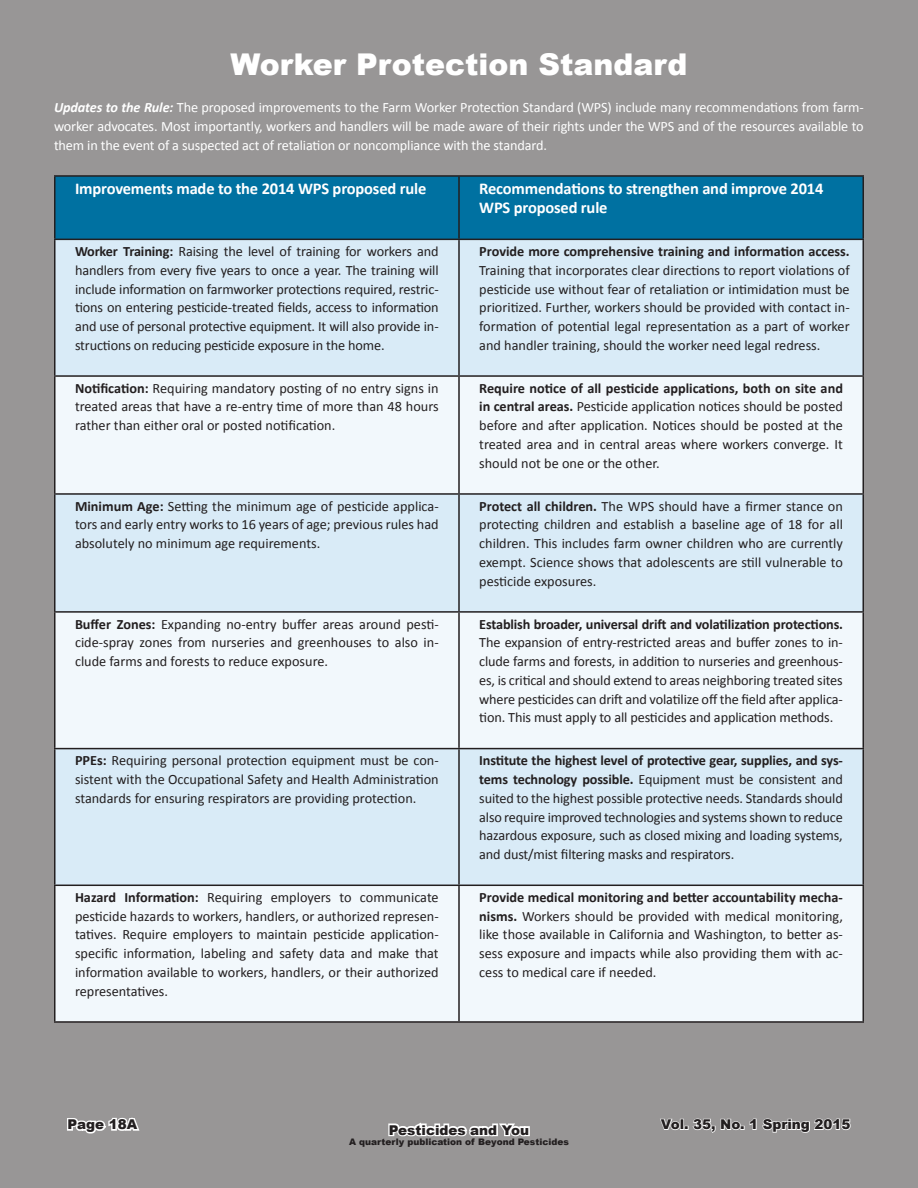
<style>
.page{position:relative;width:918px;height:1188px;background:#989696}
.page>*{position:absolute;margin:0;border:0;box-sizing:border-box;transform-origin:0 0}
.t1{font:900 30px "Arial";color:#fff}
.t2{font:700 16.5px "Calibri";letter-spacing:-.01em;color:#fff}
.t3{font:14.25px/18.8px "Calibri";color:#231f20;text-align:justify}
.t4{font:14.25px/18.8px "Calibri";letter-spacing:-.01em;color:#fff;text-align:justify}
.t5{font:900 13.5px "Arial";color:#231f20}
.t6{font:900 9px "Arial";color:#231f20}
.s1{font-weight:700;font-style:italic}
.s2{font-weight:700}
</style>
<div class="page">
<div style="left:56px;top:177px;width:806px;height:62px;background:#0071a1"></div>
<div style="left:56px;top:240px;width:806px;height:135px;background:#d9ebf7"></div>
<svg style="left:56px;top:377px;width:806px;height:644px;background:#e7f2f9"></svg>
<hr style="left:54px;top:175px;width:405px;height:2px;background:#231f20">
<hr style="left:54px;top:177px;width:2px;height:62px;background:#231f20">
<hr style="left:459px;top:175px;width:405px;height:2px;background:#231f20">
<hr style="left:458px;top:177px;width:2px;height:62px;background:#231f20">
<hr style="left:862px;top:177px;width:2px;height:62px;background:#231f20">
<hr style="left:54px;top:239px;width:405px;height:1px;background:#231f20">
<hr style="left:54px;top:240px;width:2px;height:135px;background:#231f20">
<hr style="left:459px;top:239px;width:405px;height:1px;background:#231f20">
<hr style="left:458px;top:240px;width:2px;height:135px;background:#231f20">
<hr style="left:862px;top:240px;width:2px;height:135px;background:#231f20">
<hr style="left:54px;top:375px;width:405px;height:2px;background:#231f20">
<hr style="left:54px;top:377px;width:2px;height:116px;background:#231f20">
<hr style="left:459px;top:375px;width:405px;height:2px;background:#231f20">
<hr style="left:458px;top:377px;width:2px;height:116px;background:#231f20">
<hr style="left:862px;top:377px;width:2px;height:116px;background:#231f20">
<hr style="left:54px;top:493px;width:405px;height:2px;background:#231f20">
<hr style="left:54px;top:495px;width:2px;height:116px;background:#231f20">
<hr style="left:459px;top:493px;width:405px;height:2px;background:#231f20">
<hr style="left:458px;top:495px;width:2px;height:116px;background:#231f20">
<hr style="left:862px;top:495px;width:2px;height:116px;background:#231f20">
<hr style="left:54px;top:749px;width:2px;height:136px;background:#231f20">
<hr style="left:458px;top:749px;width:2px;height:136px;background:#231f20">
<hr style="left:862px;top:749px;width:2px;height:136px;background:#231f20">
<hr style="left:54px;top:611px;width:405px;height:2px;background:#231f20">
<hr style="left:54px;top:613px;width:2px;height:135px;background:#231f20">
<hr style="left:54px;top:748px;width:405px;height:1px;background:#231f20">
<hr style="left:459px;top:611px;width:405px;height:2px;background:#231f20">
<hr style="left:458px;top:613px;width:2px;height:135px;background:#231f20">
<hr style="left:862px;top:613px;width:2px;height:135px;background:#231f20">
<hr style="left:459px;top:748px;width:405px;height:1px;background:#231f20">
<hr style="left:54px;top:885px;width:405px;height:1px;background:#231f20">
<hr style="left:54px;top:886px;width:2px;height:135px;background:#231f20">
<hr style="left:54px;top:1021px;width:405px;height:2px;background:#231f20">
<hr style="left:459px;top:885px;width:405px;height:1px;background:#231f20">
<hr style="left:458px;top:886px;width:2px;height:135px;background:#231f20">
<hr style="left:862px;top:886px;width:2px;height:135px;background:#231f20">
<hr style="left:459px;top:1021px;width:405px;height:2px;background:#231f20">
<svg style="left:388px;top:1122px;width:142px;height:15px"></svg>
<svg style="left:67px;top:1117px;width:73px;height:17px"></svg>
<svg style="left:660px;top:1118px;width:191px;height:15px"></svg>
<p class="t1" style="left:230px;top:43px;width:459px">Worker Protection Standard</p>
<p class="t4" style="left:54px;top:98px;width:811px"><span class="s1">Updates to the Rule:</span> The proposed improvements to the Farm Worker Protection Standard (WPS) include many recommendations from farm&shy;worker advocates. Most importantly, workers and handlers will be made aware of their rights under the WPS and of the resources available to them in the event of a suspected act of retaliation or noncompliance with the standard.</p>
<p class="t2" style="left:75px;top:178px;width:353px">Improvements made to the 2014 WPS proposed rule</p>
<p class="t2" style="left:479px;top:178px;width:346px">Recommendations to strengthen and improve 2014</p>
<p class="t2" style="left:479px;top:197px;width:130px">WPS proposed rule</p>
<p class="t3" style="left:75px;top:242px;width:365px"><span class="s2">Worker Training:</span> Raising the level of training for workers and handlers from every five years to once a year. The training will include information on farmworker protections required, restric&shy;tions on entering pesticide-treated fields, access to information and use of personal protective equipment. It will also provide in&shy;structions on reducing pesticide exposure in the home.</p>
<p class="t3" style="left:479px;top:242px;width:372px"><span class="s2">Provide more comprehensive training and information access.<br></span>Training that incorporates clear directions to report violations of pesticide use without fear of retaliation or intimidation must be prioritized. Further, workers should be provided with contact in&shy;formation of potential legal representation as a part of worker and handler training, should the worker need legal redress.</p>
<p class="t3" style="left:75px;top:379px;width:365px"><span class="s2">Notification:</span> Requiring mandatory posting of no entry signs in treated areas that have a re-entry time of more than 48 hours rather than either oral or posted notification.</p>
<p class="t3" style="left:479px;top:379px;width:365px"><span class="s2">Require notice of all pesticide applications, both on site and in central areas.</span> Pesticide application notices should be posted before and after application. Notices should be posted at the treated area and in central areas where workers converge. It should not be one or the other.</p>
<p class="t3" style="left:75px;top:497px;width:365px"><span class="s2">Minimum Age:</span> Setting the minimum age of pesticide applica&shy;tors and early entry works to 16 years of age; previous rules had absolutely no minimum age requirements.</p>
<p class="t3" style="left:479px;top:497px;width:365px"><span class="s2">Protect all children.</span> The WPS should have a firmer stance on protecting children and establish a baseline age of 18 for all children. This includes farm owner children who are currently exempt. Science shows that adolescents are still vulnerable to pesticide exposures.</p>
<p class="t3" style="left:75px;top:615px;width:365px"><span class="s2">Buffer Zones:</span> Expanding no-entry buffer areas around pesti&shy;cide-spray zones from nurseries and greenhouses to also in&shy;clude farms and forests to reduce exposure.</p>
<p class="t3" style="left:479px;top:615px;width:365px"><span class="s2">Establish broader, universal drift and volatilization protections.<br></span>The expansion of entry-restricted areas and buffer zones to in&shy;clude farms and forests, in addition to nurseries and greenhous&shy;es, is critical and should extend to areas neighboring treated sites where pesticides can drift and volatilize off the field after applica&shy;tion. This must apply to all pesticides and application methods.</p>
<p class="t3" style="left:75px;top:751px;width:365px"><span class="s2">PPEs:</span> Requiring personal protection equipment must be con&shy;sistent with the Occupational Safety and Health Administration standards for ensuring respirators are providing protection.</p>
<p class="t3" style="left:479px;top:751px;width:365px"><span class="s2">Institute the highest level of protective gear, supplies, and sys&shy;tems technology possible.</span> Equipment must be consistent and suited to the highest possible protective needs. Standards should also require improved technologies and systems shown to reduce hazardous exposure, such as closed mixing and loading systems, and dust/mist filtering masks and respirators.</p>
<p class="t3" style="left:75px;top:888px;width:365px"><span class="s2">Hazard Information:</span> Requiring employers to communicate pesticide hazards to workers, handlers, or authorized represen&shy;tatives. Require employers to maintain pesticide application&shy;specific information, labeling and safety data and make that information available to workers, handlers, or their authorized representatives.</p>
<p class="t3" style="left:479px;top:888px;width:365px"><span class="s2">Provide medical monitoring and better accountability mecha&shy;nisms.</span> Workers should be provided with medical monitoring, like those available in California and Washington, to better as&shy;sess exposure and impacts while also providing them with ac&shy;cess to medical care if needed.</p>
<p class="t5" style="left:68px;top:1115px;width:71px">Page 18A</p>
<p class="t5" style="left:661px;top:1115px;width:191px">Vol. 35, No. 1 Spring 2015</p>
<p class="t5" style="left:389px;top:1120px;width:142px">Pesticides and You</p>
<p class="t6" style="left:349px;top:1136px;width:221px">A quarterly publication of Beyond Pesticides</p>
</div>
